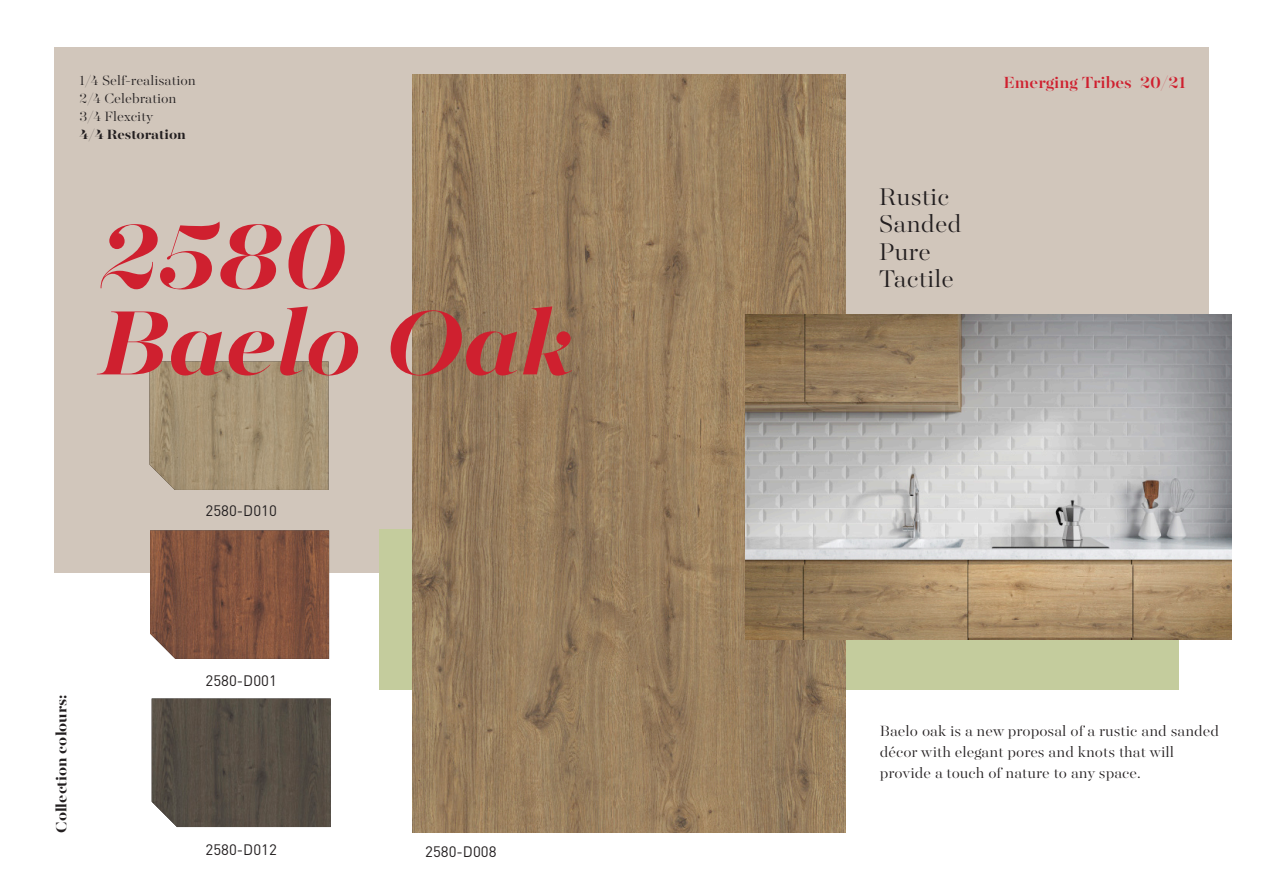
<style>
.page{position:relative;width:1263px;height:893px;background:#fff}
.page>*{position:absolute;margin:0;border:0;box-sizing:border-box;transform-origin:0 0}
.t1{font:italic 700 101.85px "Majesti Banner";color:#cf202f}
.t2{font:300 27px "Majesti Banner";color:#231f20}
.t3{font:500 18px "Majesti Banner";color:#cf202f}
.t4{font:300 16.5px/21px "Majesti Banner";color:#231f20}
.t5{font:700 16.5px "Majesti Banner";color:#231f20}
.t6{font:300 15px "Majesti Banner";color:#231f20}
.t7{font:15px "DIN Pro";color:#231f20}
.t8{font:700 15px "Majesti Banner";color:#231f20}
</style>
<div class="page">
<div style="left:54px;top:47px;width:1155px;height:525px;background:#d1c6bb"></div>
<div style="left:379px;top:530px;width:800px;height:159px;background:#c4cc9d"></div>
<img style="left:412px;top:74px;width:433px;height:759px">
<img style="left:745px;top:314px;width:486px;height:326px">
<img style="left:149px;top:361px;width:180px;height:129px">
<img style="left:150px;top:530px;width:179px;height:129px">
<img style="left:152px;top:698px;width:179px;height:129px">
<p class="t6" style="left:80px;top:71px;width:118px">1/4 Self-realisation</p>
<p class="t6" style="left:80px;top:89px;width:99px">2/4 Celebration</p>
<p class="t6" style="left:80px;top:107px;width:75px">3/4 Flexcity</p>
<p class="t8" style="left:80px;top:125px;width:108px">4/4 Restoration</p>
<p class="t1" style="left:100px;top:190px;width:249px">2580</p>
<p class="t1" style="left:100px;top:276px;width:476px">Baelo Oak</p>
<p class="t7" style="left:206px;top:501px;width:73px">2580-D010</p>
<p class="t5" style="left:51px;top:833px;width:140px;rotate:-90deg">Collection colours:</p>
<p class="t7" style="left:206px;top:670px;width:73px">2580-D001</p>
<p class="t7" style="left:206px;top:839px;width:73px">2580-D012</p>
<p class="t7" style="left:425px;top:842px;width:73px">2580-D008</p>
<p class="t2" style="left:879px;top:179px;width:72px">Rustic</p>
<p class="t2" style="left:879px;top:206px;width:84px">Sanded</p>
<p class="t2" style="left:879px;top:234px;width:54px">Pure</p>
<p class="t2" style="left:879px;top:261px;width:77px">Tactile</p>
<p class="t3" style="left:1003px;top:70px;width:184px">Emerging Tribes 20/21</p>
<p class="t4" style="left:880px;top:721px;width:341px">Baelo oak is a new proposal of a rustic and sanded décor with elegant pores and knots that will provide a touch of nature to any space.</p>
</div>
